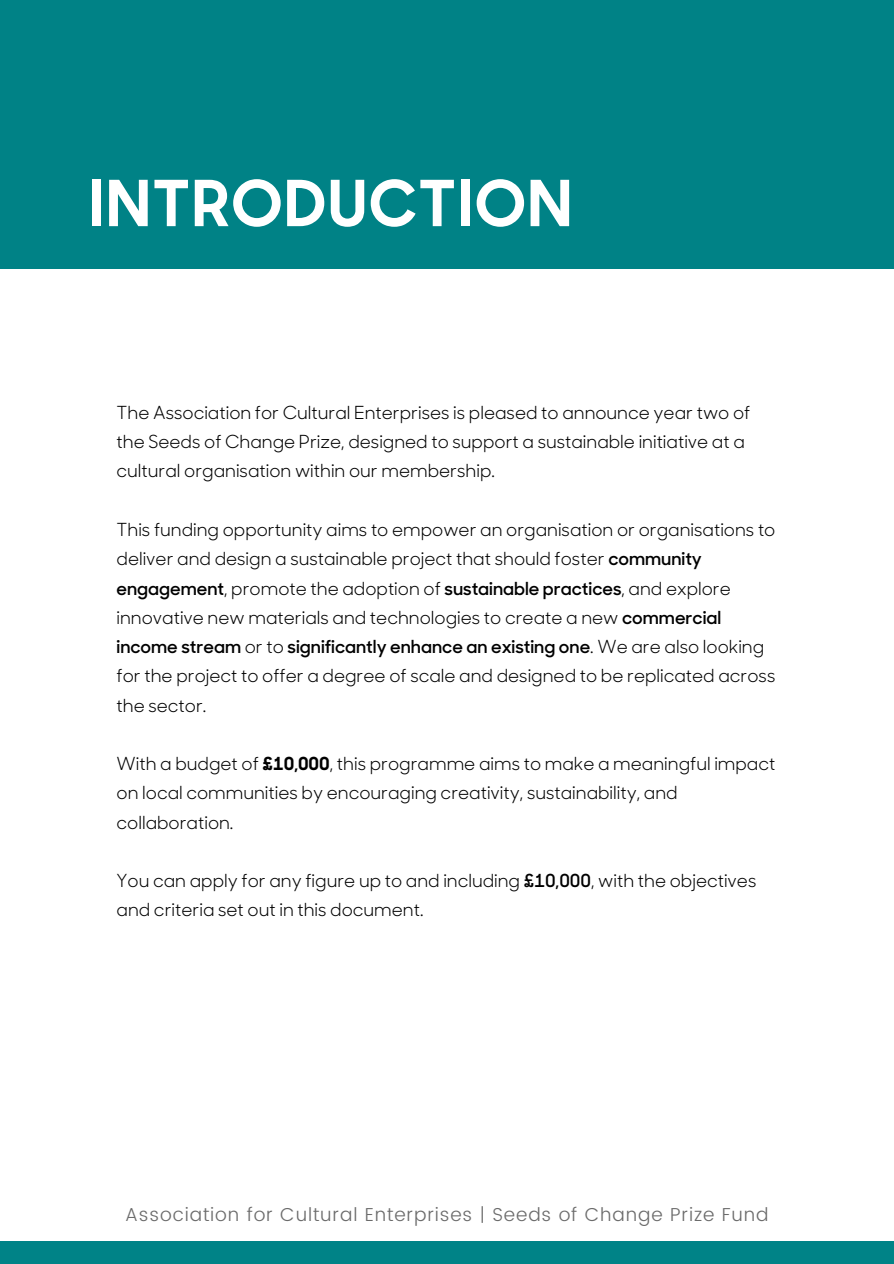
<style>
.page{position:relative;width:894px;height:1264px;background:#fff}
.page>*{position:absolute;margin:0;border:0;box-sizing:border-box;transform-origin:0 0}
.t1{font:700 63.45px "Sharp Sans Display No 1";letter-spacing:.04em;color:#fff}
.t2{font:300 18.75px "Poppins";letter-spacing:.045em;color:#6b6b6b}
.t3{font:18px/29.2px "Sharp Sans Display No 1";color:#000}
.s1{font-weight:600}
.s2{font-weight:700}
</style>
<div class="page">
<div style="left:0;top:1241px;width:893px;height:22px;background:#008387"></div>
<div style="left:0;top:0;width:893px;height:268px;background:#008286"></div>
<p class="t1" style="left:89px;top:178px;width:483px">INTRODUCTION</p>
<h1 class="t3" style="left:116px;top:400px;width:635px">The Association for Cultural Enterprises is pleased to announce year two of the Seeds of Change Prize, designed to support a sustainable initiative at a cultural organisation within our membership.</h1>
<p class="t3" style="left:116px;top:517px;width:660px">This funding opportunity aims to empower an organisation or organisations to deliver and design a sustainable project that should foster <span class="s1">community engagement</span>, promote the adoption of <span class="s1">sustainable practices</span>, and explore innovative new materials and technologies to create a new <span class="s1">commercial income stream</span> or to <span class="s1">significantly enhance an existing one</span>. We are also looking for the project to offer a degree of scale and designed to be replicated across the sector.</p>
<p class="t3" style="left:116px;top:751px;width:660px">With a budget of <span class="s2">£10,000</span>, this programme aims to make a meaningful impact on local communities by encouraging creativity, sustainability, and collaboration.</p>
<p class="t3" style="left:116px;top:868px;width:641px">You can apply for any figure up to and including <span class="s1">£10,000</span>, with the objectives and criteria set out in this document.</p>
<p class="t2" style="left:125px;top:1203px;width:644px">Association for Cultural Enterprises | Seeds of Change Prize Fund</p>
</div>
